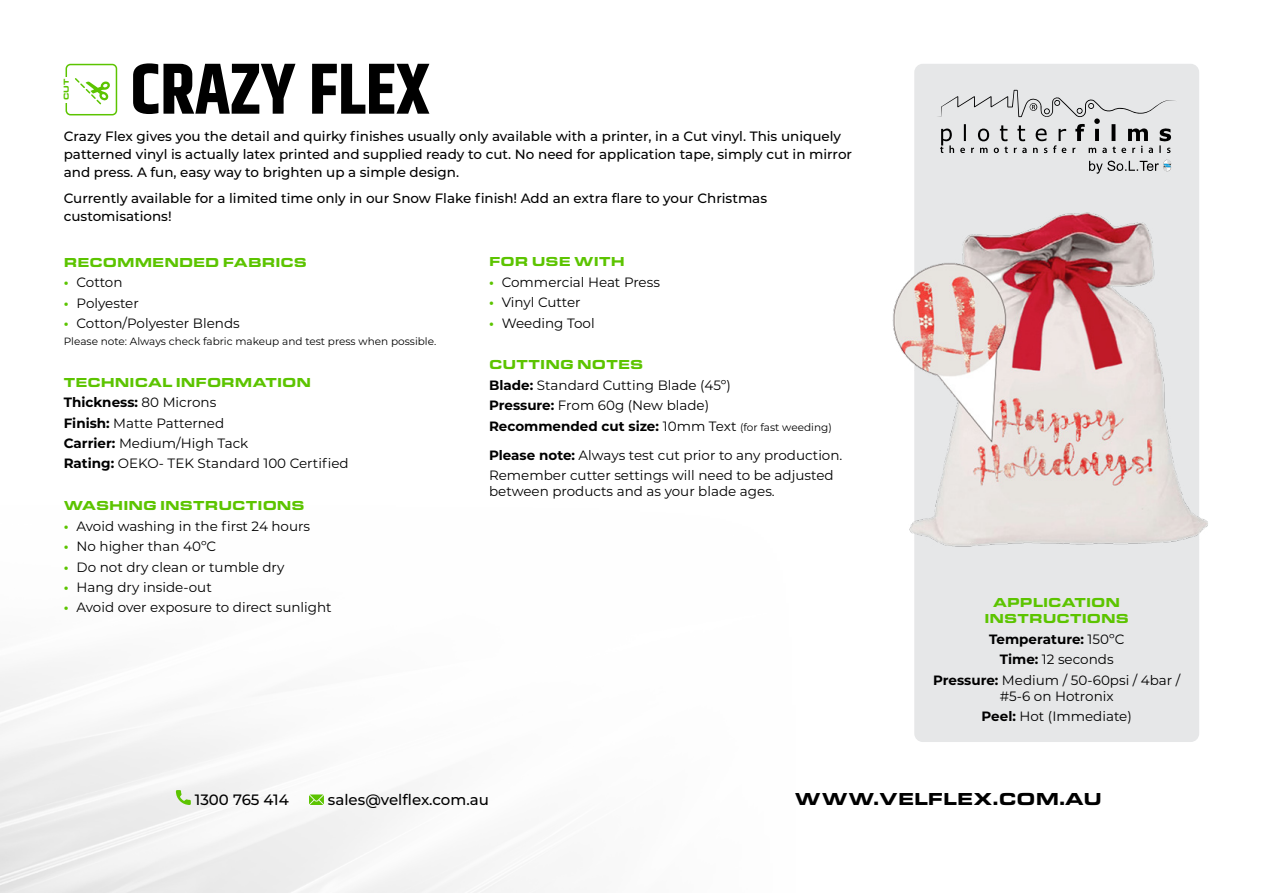
<style>
.page{position:relative;width:1263px;height:893px;background:#fff}
.page>*{position:absolute;margin:0;border:0;box-sizing:border-box;transform-origin:0 0}
.t1{font:700 72px "Khand";color:#000}
.t2{font:900 18px "Eurostile Ext";color:#000}
.t3{font:500 15px "Montserrat";color:#000}
.t4{font:13.5px/20.4px "Montserrat";color:#000}
.t5{font:500 13.5px/18px "Montserrat";color:#000}
.t6{font:900 13.5px/16.2px "Eurostile Ext";color:#5cc400;text-align:center}
.t7{font:10.5px "Montserrat";color:#000}
.t8{font:900 7.5px "Eurostile Ext";color:#5cc400}
.s1{font-weight:700;color:#5cc400}
.s2{font-weight:700}
.s3{font-size:10.5px}
</style>
<div class="page">
<div style="left:914px;top:64px;width:285px;height:678px;background:#e6e7e8;border-radius:9px"></div>
<svg style="left:176px;top:790px;width:15px;height:15px"></svg>
<svg style="left:309px;top:794px;width:15px;height:11px"></svg>
<div style="left:66px;top:64px;width:51px;height:51px;border:2px solid #5cc400;border-radius:4px"></div>
<div style="left:64px;top:77px;width:5px;height:25px;background:#fff"></div>
<svg style="left:75px;top:78px;width:35px;height:27px"></svg>
<img style="left:892px;top:212px;width:316px;height:335px">
<svg style="left:937px;top:90px;width:239px;height:84px"></svg>
<h1 class="t1" style="left:131px;top:49px;width:301px">CRAZY FLEX</h1>
<p class="t8" style="left:61px;top:100px;width:23px;rotate:-90deg">CUT</p>
<p class="t5" style="left:64px;top:126px;width:790px">Crazy Flex gives you the detail and quirky finishes usually only available with a printer, in a Cut vinyl. This uniquely patterned vinyl is actually latex printed and supplied ready to cut. No need for application tape, simply cut in mirror and press. A fun, easy way to brighten up a simple design.</p>
<p class="t5" style="left:64px;top:189px;width:705px">Currently available for a limited time only in our Snow Flake finish! Add an extra flare to your Christmas customisations!</p>
<p class="t6" style="left:64px;top:253px;width:245px">RECOMMENDED FABRICS</p>
<p class="t4" style="left:64px;top:272px;width:60px"><span class="s1">•</span> Cotton</p>
<p class="t4" style="left:64px;top:292px;width:77px"><span class="s1">•</span> Polyester</p>
<p class="t4" style="left:64px;top:313px;width:177px"><span class="s1">•</span> Cotton/Polyester Blends</p>
<p class="t7" style="left:64px;top:334px;width:374px">Please note: Always check fabric makeup and test press when possible.</p>
<p class="t6" style="left:64px;top:373px;width:249px">TECHNICAL INFORMATION</p>
<p class="t4" style="left:64px;top:392px;width:286px"><span class="s2">Thickness:</span> 80 Microns<br><span class="s2">Finish:</span> Matte Patterned<br><span class="s2">Carrier:</span> Medium/High Tack<br><span class="s2">Rating:</span> OEKO- TEK Standard 100 Certified</p>
<p class="t6" style="left:64px;top:497px;width:242px">WASHING INSTRUCTIONS</p>
<p class="t4" style="left:64px;top:515px;width:248px"><span class="s1">•</span> Avoid washing in the first 24 hours</p>
<p class="t4" style="left:64px;top:536px;width:154px"><span class="s1">•</span> No higher than 40ºC</p>
<p class="t4" style="left:64px;top:556px;width:222px"><span class="s1">•</span> Do not dry clean or tumble dry</p>
<p class="t4" style="left:64px;top:576px;width:150px"><span class="s1">•</span> Hang dry inside-out</p>
<p class="t4" style="left:64px;top:597px;width:269px"><span class="s1">•</span> Avoid over exposure to direct sunlight</p>
<p class="t6" style="left:489px;top:253px;width:137px">FOR USE WITH</p>
<p class="t4" style="left:489px;top:271px;width:172px"><span class="s1">•</span> Commercial Heat Press</p>
<p class="t4" style="left:489px;top:292px;width:93px"><span class="s1">•</span> Vinyl Cutter</p>
<p class="t4" style="left:489px;top:312px;width:107px"><span class="s1">•</span> Weeding Tool</p>
<p class="t6" style="left:489px;top:356px;width:156px">CUTTING NOTES</p>
<p class="t4" style="left:489px;top:374px;width:344px"><span class="s2">Blade:</span> Standard Cutting Blade (45º)<br><span class="s2">Pressure:</span> From 60g (New blade)<br><span class="s2">Recommended cut size:</span> 10mm Text <span class="s3">(for fast weeding)</span></p>
<p class="t4" style="left:489px;top:444px;width:355px"><span class="s2">Please note:</span> Always test cut prior to any production.<br>Remember cutter settings will need to be adjusted</p>
<p class="t4" style="left:489px;top:481px;width:287px">between products and as your blade ages.</p>
<p class="t6" style="left:984px;top:594px;width:146px">APPLICATION<br>INSTRUCTIONS</p>
<p class="t4" style="left:933px;top:628px;width:249px;text-align:center"><span class="s2">Temperature:</span> 150ºC<br><span class="s2">Time:</span> 12 seconds<br><span class="s2">Pressure:</span> Medium / 50-60psi / 4bar /</p>
<p class="t4" style="left:981px;top:685px;width:152px;text-align:center">#5-6 on Hotronix<br><span class="s2">Peel:</span> Hot (Immediate)</p>
<p class="t3" style="left:195px;top:789px;width:95px">1300 765 414</p>
<p class="t3" style="left:328px;top:789px;width:163px">sales@velflex.com.au</p>
<h2 class="t2" style="left:795px;top:785px;width:308px">WWW.VELFLEX.COM.AU</h2>
</div>
